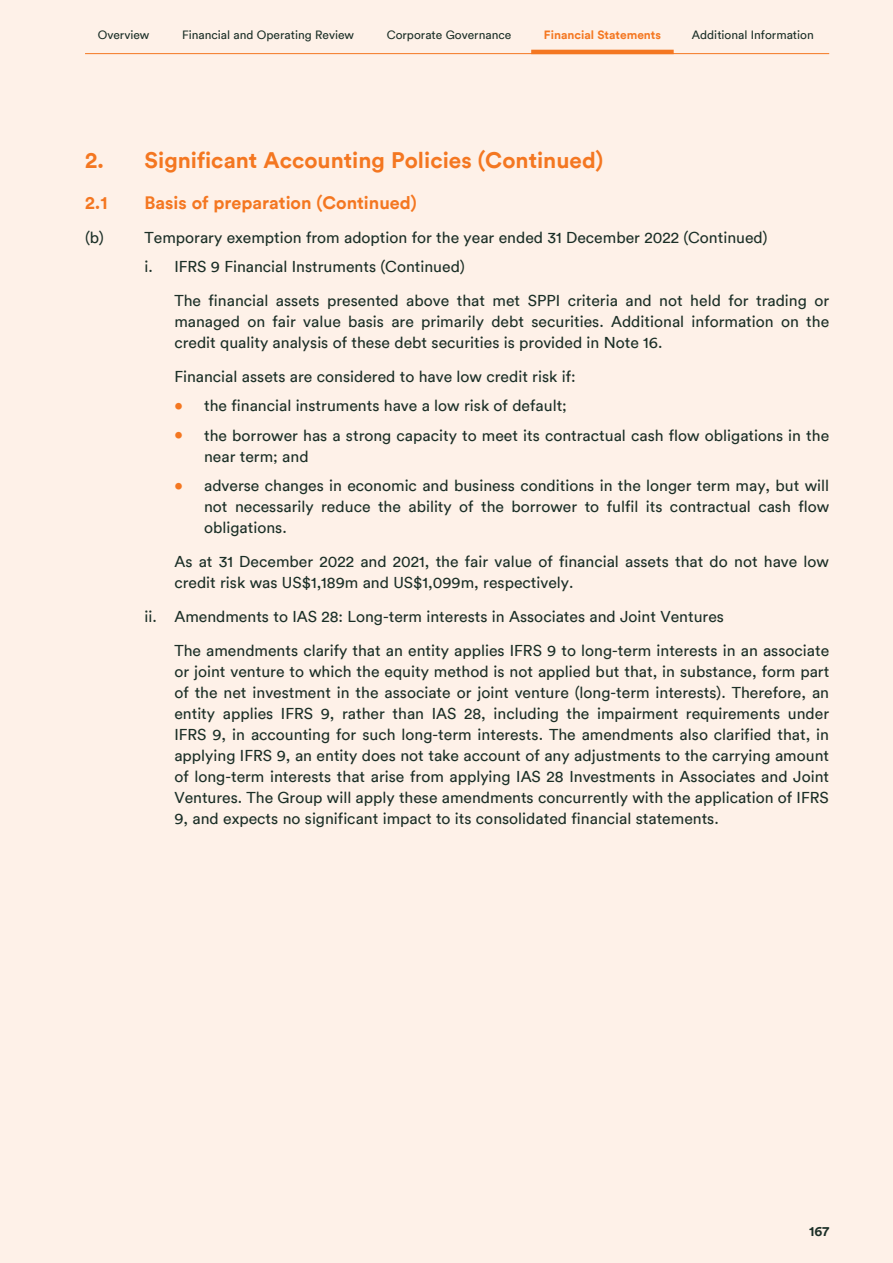
<style>
.page{position:relative;width:893px;height:1263px;background:#fef1e8}
.page>*{position:absolute;margin:0;border:0;box-sizing:border-box;transform-origin:0 0}
.t1{font:700 22.5px "FWD Circular TT";color:#f47721}
.t2{font:700 18px "FWD Circular TT";color:#f47721}
.t3{font:15.75px/21px "FWD Circular TT";color:#1b2f27}
.t4{font:700 13.5px "FWD Circular TT";color:#1b2f27}
.t5{font:12px "FWD Circular TT";color:#1b2f27}
.t6{font:700 12px "FWD Circular TT";color:#f47721}
.s1{font-weight:700;color:#f47721}
</style>
<div class="page">
<hr style="left:85px;top:53px;width:744px;height:1px;background:#f47721">
<hr style="left:531px;top:50px;width:143px;height:4px;background:#f47721">
<p class="t5" style="left:98px;top:27px;width:53px">Overview</p>
<p class="t5" style="left:182px;top:27px;width:174px">Financial and Operating Review</p>
<p class="t5" style="left:387px;top:27px;width:126px">Corporate Governance</p>
<p class="t6" style="left:544px;top:27px;width:119px">Financial Statements</p>
<p class="t5" style="left:692px;top:27px;width:123px">Additional Information</p>
<h1 class="t1" style="left:85px;top:145px;width:520px">2. Significant Accounting Policies (Continued)</h1>
<p class="t2" style="left:85px;top:190px;width:24px">2.1</p>
<p class="t2" style="left:145px;top:190px;width:274px">Basis of preparation (Continued)</p>
<p class="t3" style="left:85px;top:226px;width:20px">(b)</p>
<p class="t3" style="left:145px;top:222px;width:625px;line-height:29.5px">Temporary exemption from adoption for the year ended 31 December 2022 (Continued) i. IFRS 9 Financial Instruments (Continued)</p>
<p class="t3" style="left:174px;top:289px;width:656px;text-align:justify">The financial assets presented above that met SPPI criteria and not held for trading or managed on fair value basis are primarily debt securities. Additional information on the credit quality analysis of these debt securities is provided in Note 16.</p>
<p class="t3" style="left:174px;top:365px;width:403px">Financial assets are considered to have low credit risk if:</p>
<p class="t3" style="left:174px;top:395px;width:394px"><span class="s1">•</span> the financial instruments have a low risk of default;</p>
<p class="t3" style="left:204px;top:424px;width:627px;text-indent:-30px"><span class="s1">•</span> the borrower has a strong capacity to meet its contractual cash flow obligations in the near term; and</p>
<p class="t3" style="left:204px;top:475px;width:627px;text-align:justify;text-indent:-30px"><span class="s1">•</span> adverse changes in economic and business conditions in the longer term may, but will not necessarily reduce the ability of the borrower to fulfil its contractual cash flow obligations.</p>
<p class="t3" style="left:174px;top:550px;width:656px">As at 31 December 2022 and 2021, the fair value of financial assets that do not have low credit risk was US$1,189m and US$1,099m, respectively.</p>
<p class="t3" style="left:174px;top:599px;width:656px;line-height:33.8px;text-indent:-30px">ii. Amendments to IAS 28: Long-term interests in Associates and Joint Ventures<br>The amendments clarify that an entity applies IFRS 9 to long-term interests in an associate</p>
<p class="t3" style="left:174px;top:660px;width:656px;text-align:justify">or joint venture to which the equity method is not applied but that, in substance, form part of the net investment in the associate or joint venture (long-term interests). Therefore, an entity applies IFRS 9, rather than IAS 28, including the impairment requirements under IFRS 9, in accounting for such long-term interests. The amendments also clarified that, in applying IFRS 9, an entity does not take account of any adjustments to the carrying amount of long-term interests that arise from applying IAS 28 Investments in Associates and Joint Ventures. The Group will apply these amendments concurrently with the application of IFRS 9, and expects no significant impact to its consolidated financial statements.</p>
<p class="t4" style="left:809px;top:1222px;width:21px">167</p>
</div>
